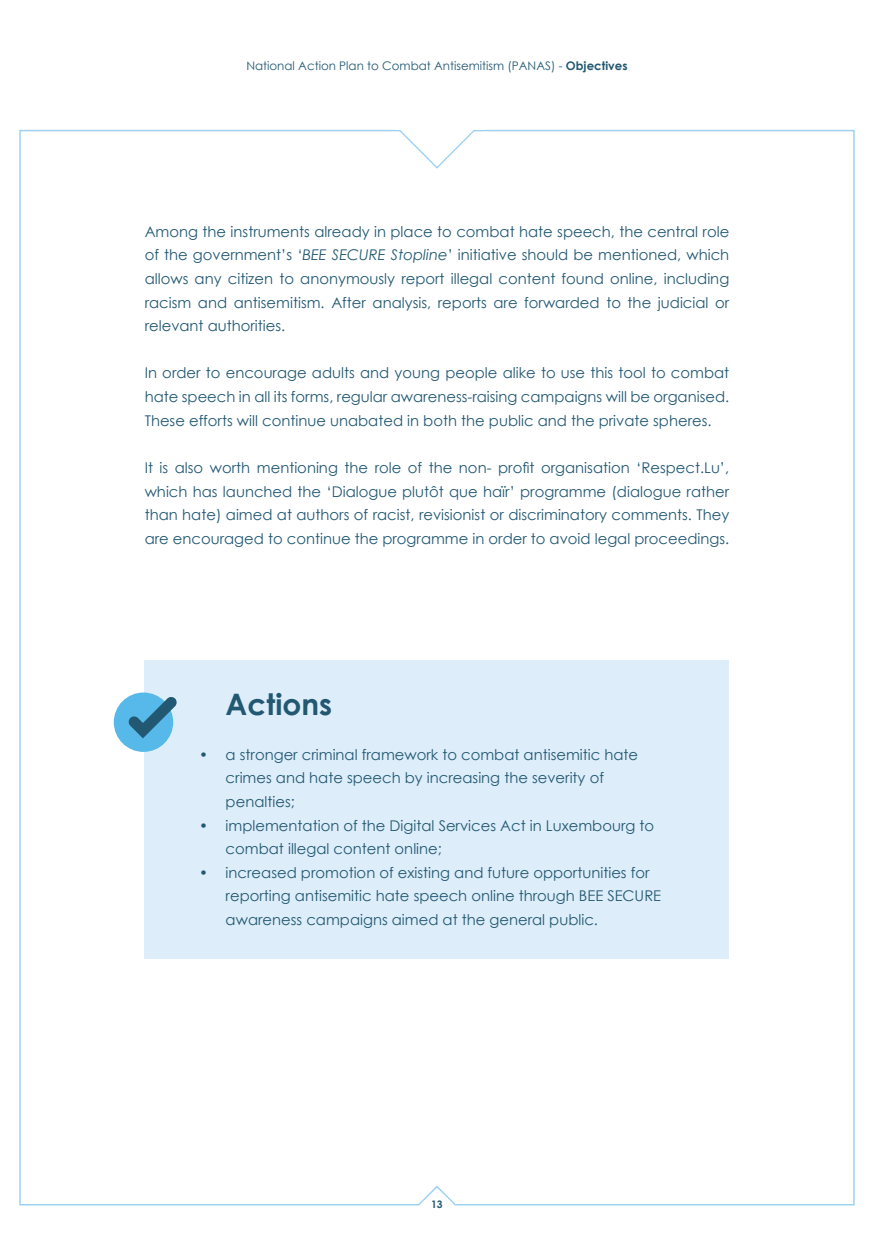
<style>
.page{position:relative;width:874px;height:1241px;background:#fff}
.page>*{position:absolute;margin:0;border:0;box-sizing:border-box;transform-origin:0 0}
.t1{font:700 29.57px "Century Gothic";color:#225872}
.t2{font:14.7px/23.6px "Century Gothic";color:#225872;text-align:justify}
.t3{font:11.9px "Century Gothic";color:#225872}
.t4{font:700 10.33px "Century Gothic";color:#225872}
.s1{font-weight:700}
.s2{font-style:italic}
</style>
<div class="page">
<svg style="left:416px;top:1185px;width:41px;height:21px"></svg>
<svg style="left:397px;top:130px;width:79px;height:39px"></svg>
<div style="left:144px;top:660px;width:585px;height:91px;background:#ddedf9"></div>
<div style="left:144px;top:716px;width:585px;height:124px;background:#ddedf9"></div>
<div style="left:144px;top:834px;width:585px;height:124px;background:#ddedf9"></div>
<div style="left:114px;top:692px;width:59px;height:59px;background:#56b9e9;border-radius:50%"></div>
<svg style="left:128px;top:696px;width:49px;height:42px"></svg>
<p class="t3" style="left:246px;top:57px;width:382px">National Action Plan to Combat Antisemitism (PANAS) - <span class="s1">Objectives</span></p>
<p class="t2" style="left:145px;top:219px;width:585px">Among the instruments already in place to combat hate speech, the central role of the government’s ‘<span class="s2">BEE SECURE Stopline</span>’ initiative should be mentioned, which allows any citizen to anonymously report illegal content found online, including racism and antisemitism. After analysis, reports are forwarded to the judicial or relevant authorities.</p>
<p class="t2" style="left:145px;top:361px;width:585px">In order to encourage adults and young people alike to use this tool to combat hate speech in all its forms, regular awareness-raising campaigns will be organised.<br>These efforts will continue unabated in both the public and the private spheres.</p>
<p class="t2" style="left:145px;top:455px;width:585px">It is also worth mentioning the role of the non- profit organisation ‘Respect.Lu’, which has launched the ‘Dialogue plutôt que haïr’ programme (dialogue rather than hate) aimed at authors of racist, revisionist or discriminatory comments. They are encouraged to continue the programme in order to avoid legal proceedings.</p>
<h1 class="t1" style="left:225px;top:681px;width:108px">Actions</h1>
<p class="t2" style="left:225px;top:742px;width:414px;text-align:left;text-indent:-27px">• a stronger criminal framework to combat antisemitic hate crimes and hate speech by increasing the severity of penalties;</p>
<p class="t2" style="left:225px;top:813px;width:430px;text-indent:-27px">• implementation of the Digital Services Act in Luxembourg to combat illegal content online;</p>
<p class="t2" style="left:225px;top:860px;width:437px;text-align:left;text-indent:-27px">• increased promotion of existing and future opportunities for reporting antisemitic hate speech online through BEE SECURE awareness campaigns aimed at the general public.</p>
<p class="t4" style="left:431px;top:1195px;width:13px">13</p>
</div>
